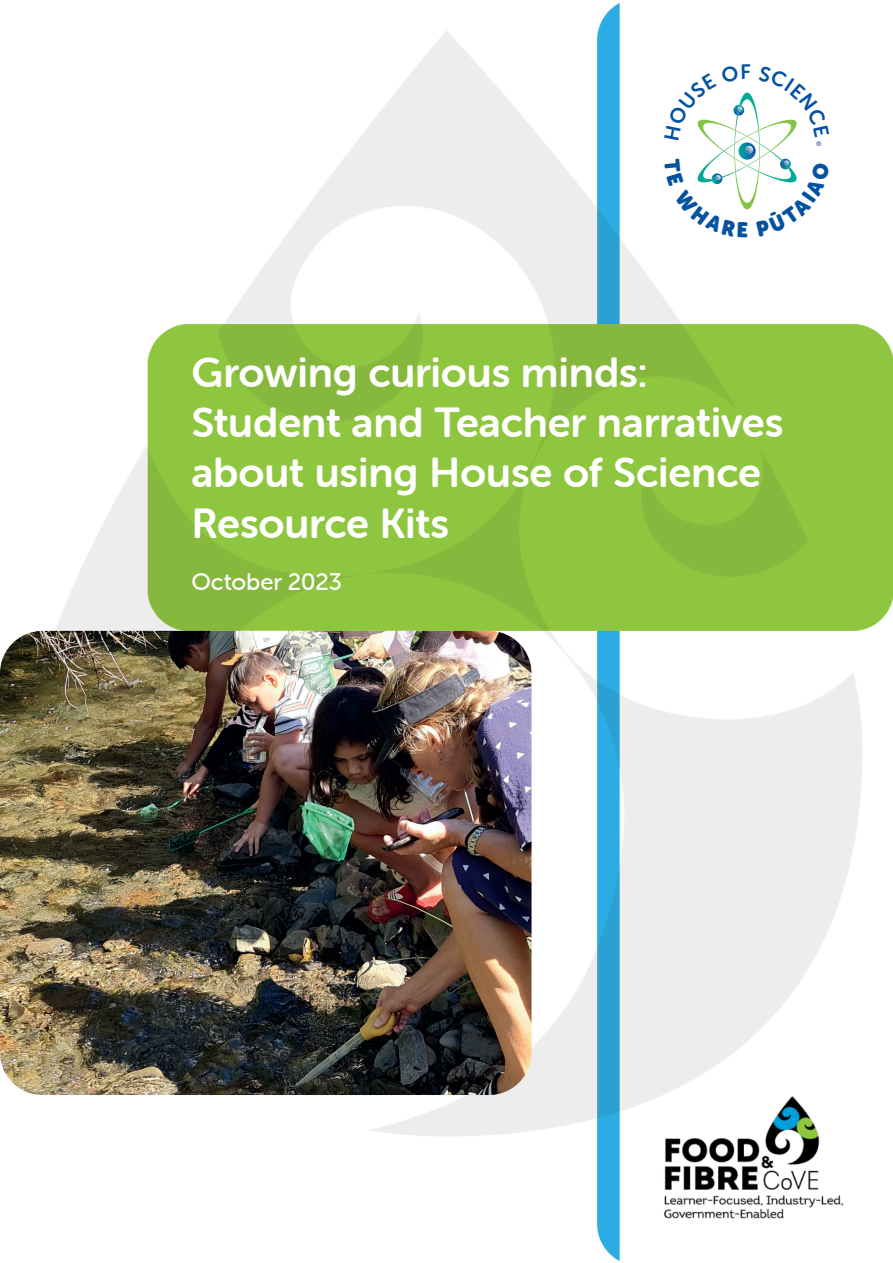
<style>
.page{position:relative;width:893px;height:1263px;background:#fff}
.page>*{position:absolute;margin:0;border:0;box-sizing:border-box;transform-origin:0 0}
.t1{font:42px/50.4px "Museo Sans Rounded 700";letter-spacing:-.005em;color:#fff}
.t2{font:24px "Museo Sans Rounded 500";color:#fff}
.t3{font:6.75px "Museo Sans Rounded 500";color:#1c4690}
</style>
<div class="page">
<img style="left:40px;top:2px;width:853px;height:1259px">
<img style="left:0;top:631px;width:531px;height:464px">
<img style="left:748px;top:93px;width:10px;height:116px">
<img style="left:695px;top:120px;width:103px;height:62px">
<img style="left:723px;top:136px;width:48px;height:30px">
<img style="left:738px;top:142px;width:18px;height:18px">
<svg style="left:745px;top:146px;width:8px;height:7px"></svg>
<svg style="left:664px;top:159px;width:84px;height:79px"></svg>
<svg style="left:756px;top:159px;width:74px;height:78px"></svg>
<svg style="left:664px;top:64px;width:86px;height:76px"></svg>
<svg style="left:758px;top:65px;width:72px;height:72px"></svg>
<p class="t3" style="left:816px;top:140px;width:7px">®</p>
<p class="t1" style="left:191px;top:347px;width:594px">Growing curious minds:<br>Student and Teacher narratives about using House of Science<br>Resource Kits</p>
<p class="t2" style="left:191px;top:569px;width:152px">October 2023</p>
</div>
